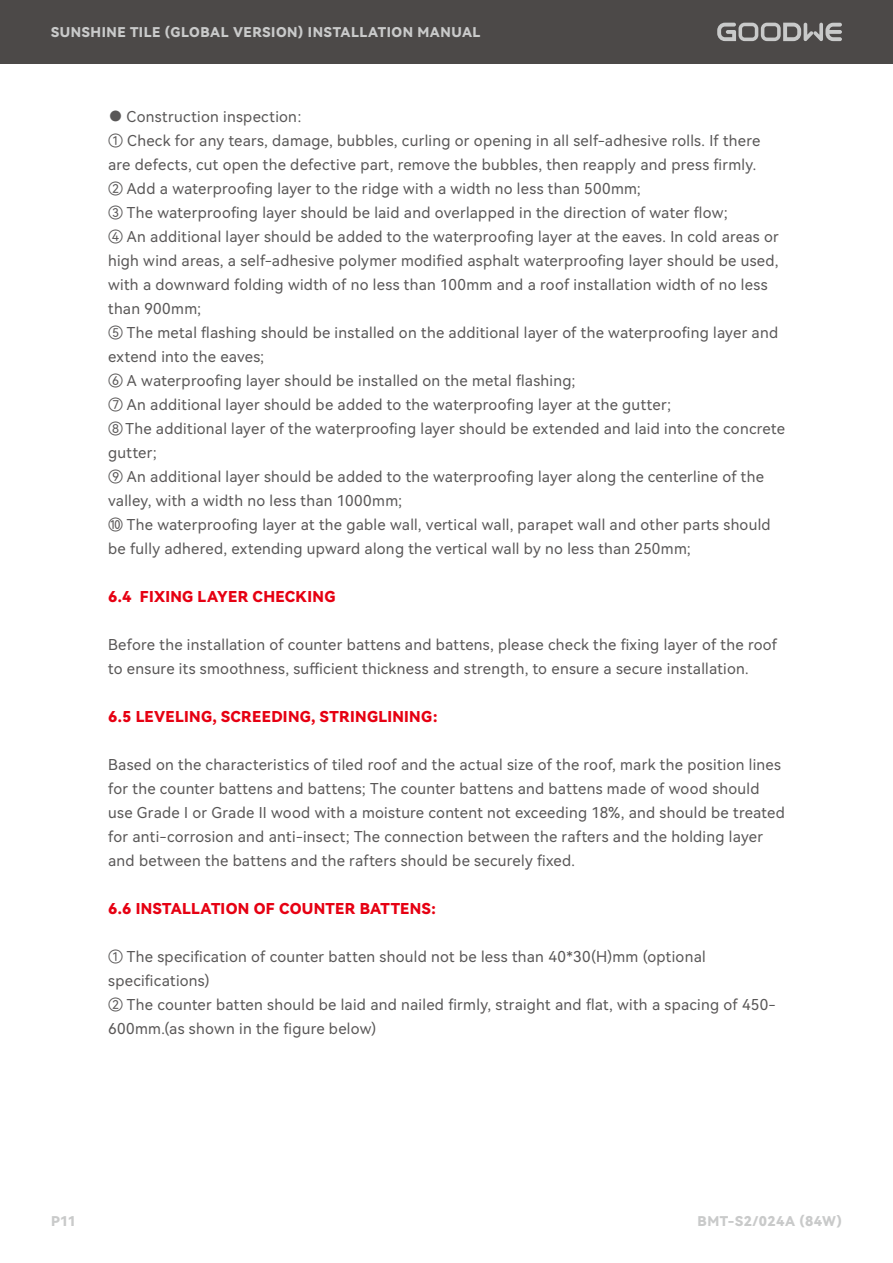
<style>
.page{position:relative;width:893px;height:1263px;background:#fff}
.page>*{position:absolute;margin:0;border:0;box-sizing:border-box;transform-origin:0 0}
.正文{font:15px/24px "Harmony OS Sans SC";letter-spacing:.02em;color:#595757}
.小标题{font:15px "Harmony OS Sans SC Black";letter-spacing:.02em;color:#e60012}
.t1{font:13.5px "Harmony OS Sans SC Black";letter-spacing:.04em;color:#c9caca}
</style>
<div class="page">
<div style="left:0;top:0;width:893px;height:64px;background:#4c4948"></div>
<svg style="left:717px;top:23px;width:125px;height:18px"></svg>
<p class="t1" style="left:51px;top:23px;width:431px">SUNSHINE TILE（GLOBAL VERSION）INSTALLATION MANUAL</p>
<p class="正文" style="left:108px;top:104px;width:205px">● Construction inspection：</p>
<p class="正文" style="left:108px;top:128px;width:654px">① Check for any tears, damage, bubbles, curling or opening in all self-adhesive rolls. If there are defects, cut open the defective part, remove the bubbles, then reapply and press firmly.</p>
<p class="正文" style="left:108px;top:176px;width:534px">② Add a waterproofing layer to the ridge with a width no less than 500mm;</p>
<p class="正文" style="left:108px;top:200px;width:621px">③ The waterproofing layer should be laid and overlapped in the direction of water flow;</p>
<p class="正文" style="left:108px;top:224px;width:672px">④ An additional layer should be added to the waterproofing layer at the eaves. In cold areas or high wind areas, a self-adhesive polymer modified asphalt waterproofing layer should be used, with a downward folding width of no less than 100mm and a roof installation width of no less than 900mm;</p>
<p class="正文" style="left:108px;top:320px;width:672px">⑤ The metal flashing should be installed on the additional layer of the waterproofing layer and extend into the eaves;</p>
<p class="正文" style="left:108px;top:368px;width:469px">⑥ A waterproofing layer should be installed on the metal flashing;</p>
<p class="正文" style="left:108px;top:392px;width:564px">⑦ An additional layer should be added to the waterproofing layer at the gutter;</p>
<p class="正文" style="left:108px;top:416px;width:678px">⑧ The additional layer of the waterproofing layer should be extended and laid into the concrete gutter;</p>
<p class="正文" style="left:108px;top:464px;width:657px">⑨ An additional layer should be added to the waterproofing layer along the centerline of the valley, with a width no less than 1000mm;</p>
<p class="正文" style="left:108px;top:512px;width:664px">⑩ The waterproofing layer at the gable wall, vertical wall, parapet wall and other parts should be fully adhered, extending upward along the vertical wall by no less than 250mm;</p>
<p class="小标题" style="left:108px;top:586px;width:229px">6.4 FIXING LAYER CHECKING</p>
<p class="正文" style="left:108px;top:632px;width:670px">Before the installation of counter battens and battens, please check the fixing layer of the roof to ensure its smoothness, sufficient thickness and strength, to ensure a secure installation.</p>
<p class="小标题" style="left:108px;top:706px;width:340px">6.5 LEVELING, SCREEDING, STRINGLINING：</p>
<p class="正文" style="left:108px;top:752px;width:678px">Based on the characteristics of tiled roof and the actual size of the roof, mark the position lines for the counter battens and battens; The counter battens and battens made of wood should use Grade I or Grade II wood with a moisture content not exceeding 18%, and should be treated for anti-corrosion and anti-insect; The connection between the rafters and the holding layer and between the battens and the rafters should be securely fixed.</p>
<p class="小标题" style="left:108px;top:898px;width:339px">6.6 INSTALLATION OF COUNTER BATTENS：</p>
<p class="正文" style="left:108px;top:944px;width:599px">① The specification of counter batten should not be less than 40*30(H)mm (optional specifications)</p>
<p class="正文" style="left:108px;top:992px;width:669px">② The counter batten should be laid and nailed firmly, straight and flat, with a spacing of 450-<br>600mm.(as shown in the figure below)</p>
<p class="t1" style="left:51px;top:1212px;width:27px">P11</p>
<p class="t1" style="left:697px;top:1212px;width:146px">BMT-S2/024A（84W)</p>
</div>
